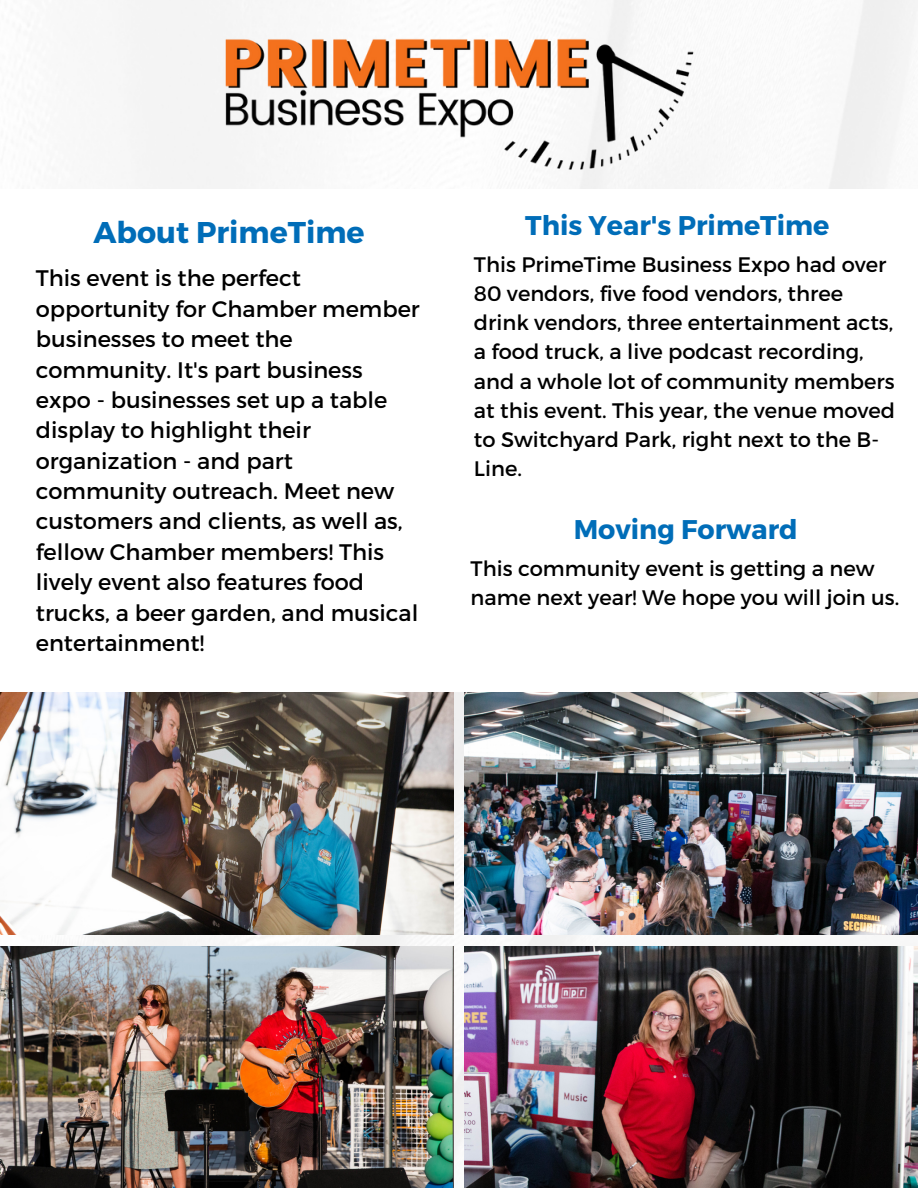
<style>
.page{position:relative;width:918px;height:1188px;background:#fff}
.page>*{position:absolute;margin:0;border:0;box-sizing:border-box;transform-origin:0 0}
.t1{font:700 30px "Montserrat";color:#006db8}
.t2{font:700 27px "Montserrat";color:#006db8}
.t3{font:22.5px/30.3px "Montserrat";color:#000}
.t4{font:21px/29.2px "Montserrat";color:#000}
</style>
<div class="page">
<img style="left:0;top:0;width:918px;height:1188px">
<img style="left:0;top:693px;width:453px;height:242px">
<img style="left:465px;top:693px;width:453px;height:242px">
<img style="left:0;top:946px;width:453px;height:242px">
<img style="left:465px;top:946px;width:453px;height:242px">
<div style="left:0;top:190px;width:918px;height:502px;background:#fff"></div>
<img style="left:217px;top:13px;width:483px;height:176px">
<p class="t1" style="left:94px;top:213px;width:273px">About PrimeTime</p>
<p class="t3" style="left:36px;top:262px;width:385px">This event is the perfect opportunity for Chamber member businesses to meet the community. It's part business expo - businesses set up a table display to highlight their organization - and part community outreach. Meet new customers and clients, as well as, fellow Chamber members! This lively event also features food trucks, a beer garden, and musical entertainment!</p>
<p class="t2" style="left:525px;top:207px;width:306px">This Year's PrimeTime</p>
<p class="t4" style="left:474px;top:248px;width:423px">This PrimeTime Business Expo had over 80 vendors, five food vendors, three drink vendors, three entertainment acts, a food truck, a live podcast recording, and a whole lot of community members at this event. This year, the venue moved to Switchyard Park, right next to the B-Line.</p>
<p class="t2" style="left:574px;top:512px;width:226px">Moving Forward</p>
<p class="t4" style="left:471px;top:553px;width:430px">This community event is getting a new name next year! We hope you will join us.</p>
</div>
